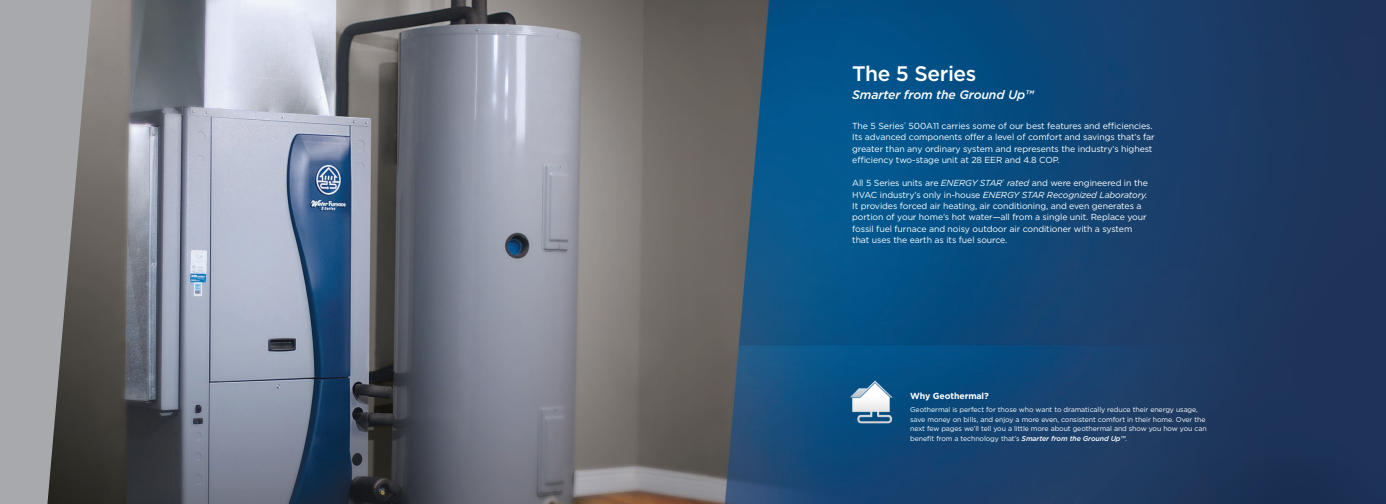
<style>
.page{position:relative;width:1386px;height:504px;background:#fff}
.page>*{position:absolute;margin:0;border:0;box-sizing:border-box;transform-origin:0 0}
.Title_Headers_-_Medium{font:500 21px "Gotham";letter-spacing:-.02em;color:#fff}
.Title_Headers_-_Medium-2{font:italic 500 12.25px "Gotham";letter-spacing:-.01em;color:#fff}
.Inside_Cover{font:8.75px/11.4px "Gotham";letter-spacing:-.01em;color:#fff}
.Subtitle_-_White{font:700 8.75px "Gotham";letter-spacing:-.01em;color:#fff}
.Body_Copy_-_White{font:7px/9.6px "Gotham";letter-spacing:-.01em;color:#fff}
.s1{font-style:italic}
.s2{font-weight:500;font-style:italic}
</style>
<div class="page">
<img style="left:92px;top:0;width:1294px;height:504px">
<img style="left:849px;top:378px;width:47px;height:50px">
<svg style="left:0;top:0;width:92px;height:504px;background:#919193"></svg>
<p class="Title_Headers_-_Medium" style="left:852px;top:59px;width:126px">The 5 Series</p>
<p class="Title_Headers_-_Medium-2" style="left:852px;top:87px;width:183px">Smarter from the Ground Up™</p>
<p class="Inside_Cover" style="left:852px;top:120px;width:304px">The 5 Series<sup>®</sup> 500A11 carries some of our best features and efficiencies.<br>Its advanced components offer a level of comfort and savings that’s far greater than any ordinary system and represents the industry’s highest efficiency two-stage unit at 28 EER and 4.8 COP.</p>
<p class="Inside_Cover" style="left:852px;top:177px;width:297px">All 5 Series units are <span class="s1">ENERGY STAR</span><sup>®</sup> <span class="s1">rated</span> and were engineered in the HVAC industry’s only in-house <span class="s1">ENERGY STAR Recognized Laboratory.<br></span>It provides forced air heating, air conditioning, and even generates a portion of your home’s hot water—all from a single unit. Replace your fossil fuel furnace and noisy outdoor air conditioner with a system that uses the earth as its fuel source.</p>
<p class="Subtitle_-_White" style="left:910px;top:390px;width:80px">Why Geothermal?</p>
<p class="Body_Copy_-_White" style="left:910px;top:405px;width:298px">Geothermal is perfect for those who want to dramatically reduce their energy usage, save money on bills, and enjoy a more even, consistent comfort in their home. Over the next few pages we’ll tell you a little more about geothermal and show you how you can benefit from a technology that’s <span class="s2">Smarter from the Ground Up™</span>.</p>
</div>
